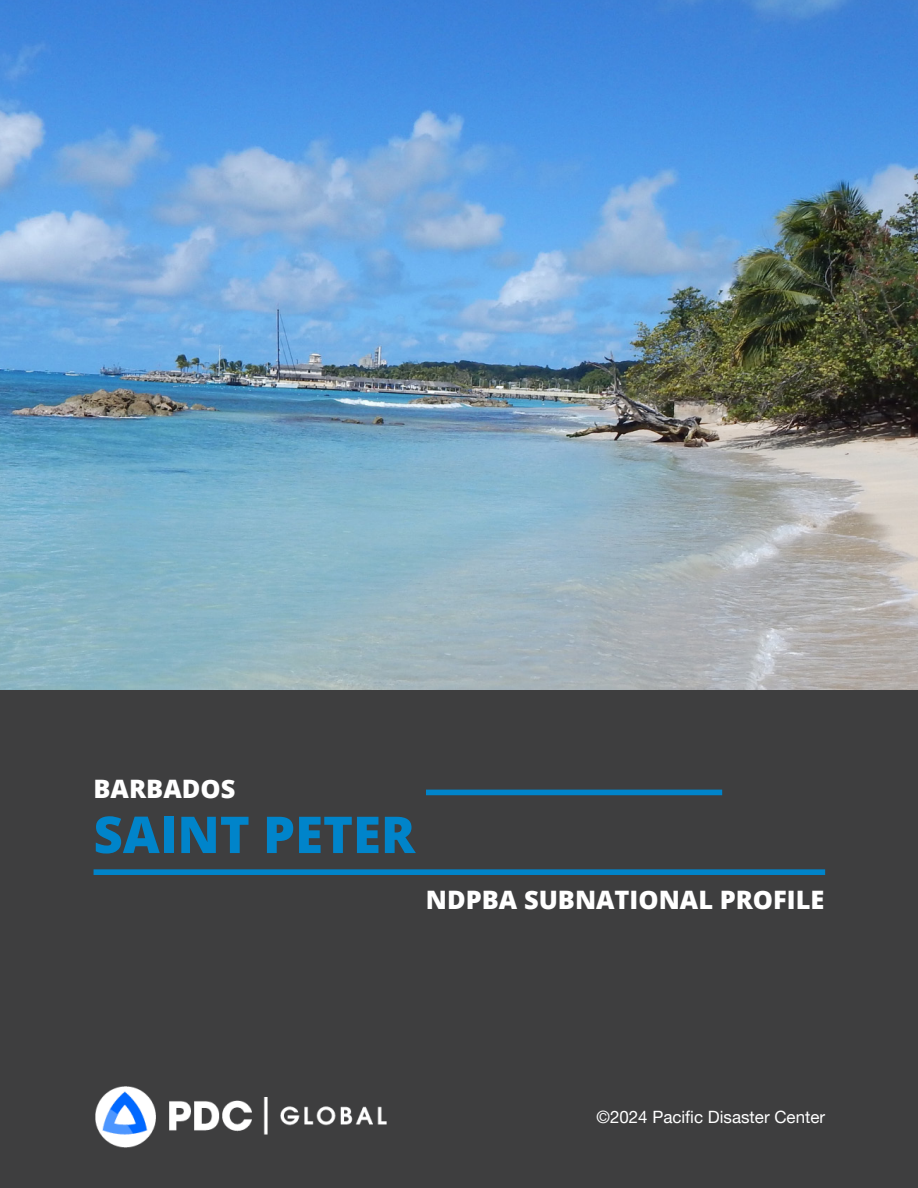
<style>
.page{position:relative;width:918px;height:1188px;background:#fff}
.page>*{position:absolute;margin:0;border:0;box-sizing:border-box;transform-origin:0 0}
.Page_Header_-_Blue{font:800 50.85px "Open Sans";color:#0084ca}
.Cover_Page_Header_-_White{font:800 25.35px "Open Sans";color:#fff}
.Copyright_text_-_white{font:16.95px "Helvetica Neue LT Pro";color:#fff}
</style>
<div class="page">
<div style="left:0;top:690px;width:918px;height:498px;background:#3e3e3f"></div>
<div style="left:426px;top:790px;width:296px;height:5px;background:#0084ca"></div>
<div style="left:94px;top:869px;width:731px;height:6px;background:#0084ca"></div>
<img style="left:0;top:0;width:918px;height:690px">
<img style="left:96px;top:1086px;width:290px;height:62px">
<p class="Cover_Page_Header_-_White" style="left:94px;top:769px;width:143px">BARBADOS</p>
<p class="Page_Header_-_Blue" style="left:94px;top:796px;width:323px">SAINT PETER</p>
<p class="Cover_Page_Header_-_White" style="left:426px;top:881px;width:400px">NDPBA SUBNATIONAL PROFILE</p>
<p class="Copyright_text_-_white" style="left:596px;top:1107px;width:230px">©2024 Pacific Disaster Center</p>
</div>
